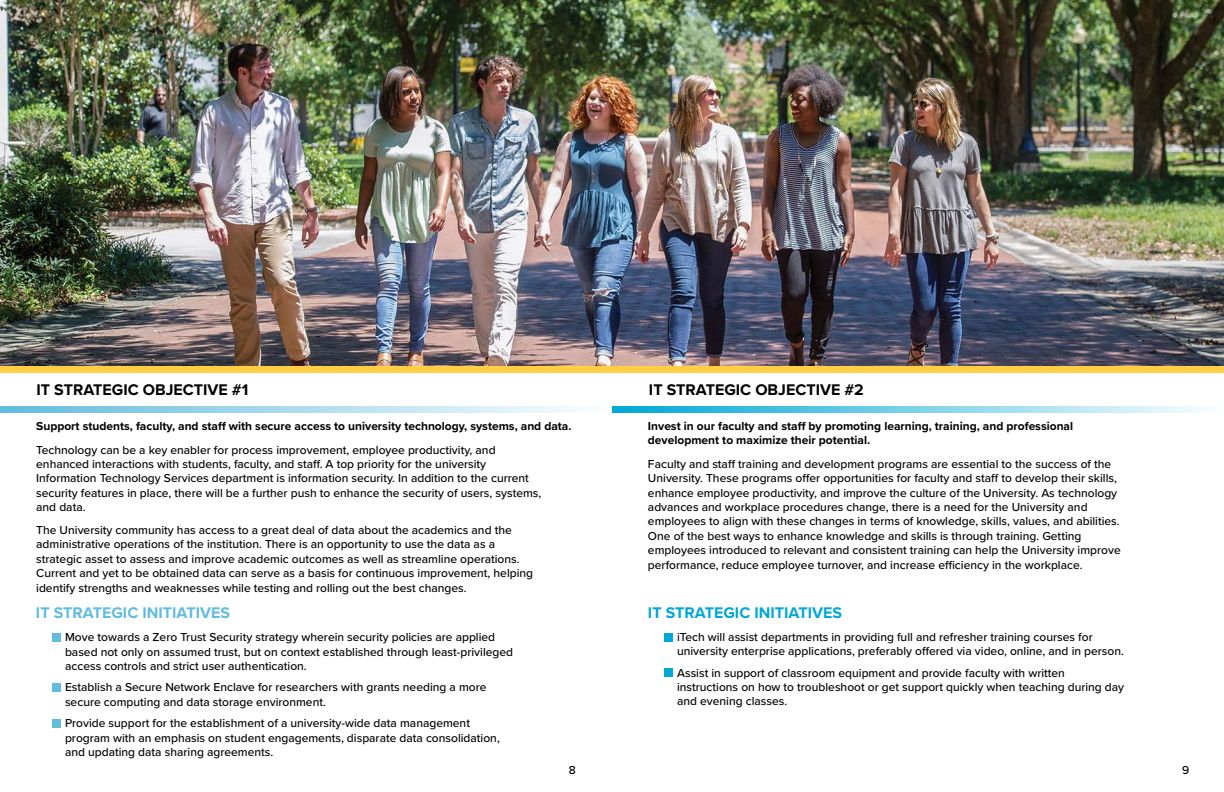
<style>
.page{position:relative;width:1224px;height:792px;background:#fff}
.page>*{position:absolute;margin:0;border:0;box-sizing:border-box;transform-origin:0 0}
.t1{font:700 16px "Proxima Nova";color:#000}
.t2{font:700 16px "Proxima Nova";color:#61bcde}
.t3{font:700 16px "Proxima Nova";color:#00a8d5}
.t4{font:500 12px/14.4px "Proxima Nova";color:#000}
.t5{font:700 12px/14.4px "Proxima Nova";color:#000}
</style>
<div class="page">
<img style="left:0;top:0;width:1224px;height:366px">
<div style="left:0;top:366px;width:1224px;height:7px;background:#ffd046"></div>
<svg style="left:0;top:407px;width:576px;height:6px"></svg>
<svg style="left:612px;top:407px;width:591px;height:6px"></svg>
<div style="left:52px;top:633px;width:8px;height:9px;background:#61bcde"></div>
<div style="left:664px;top:633px;width:8px;height:8px;background:#00a8d5"></div>
<div style="left:52px;top:683px;width:8px;height:9px;background:#61bcde"></div>
<div style="left:664px;top:668px;width:8px;height:9px;background:#00a8d5"></div>
<div style="left:52px;top:719px;width:8px;height:9px;background:#61bcde"></div>
<h1 class="t1" style="left:36px;top:378px;width:213px">IT STRATEGIC OBJECTIVE #1</h1>
<h1 class="t1" style="left:649px;top:378px;width:216px">IT STRATEGIC OBJECTIVE #2</h1>
<p class="t5" style="left:36px;top:418px;width:537px">Support students, faculty, and staff with secure access to university technology, systems, and data.</p>
<p class="t4" style="left:36px;top:442px;width:507px">Technology can be a key enabler for process improvement, employee productivity, and enhanced interactions with students, faculty, and staff. A top priority for the university Information Technology Services department is information security. In addition to the current security features in place, there will be a further push to enhance the security of users, systems, and data.</p>
<p class="t4" style="left:36px;top:522px;width:498px">The University community has access to a great deal of data about the academics and the administrative operations of the institution. There is an opportunity to use the data as a strategic asset to assess and improve academic outcomes as well as streamline operations.<br>Current and yet to be obtained data can serve as a basis for continuous improvement, helping identify strengths and weaknesses while testing and rolling out the best changes.</p>
<p class="t5" style="left:648px;top:418px;width:427px">Invest in our faculty and staff by promoting learning, training, and professional development to maximize their potential.</p>
<p class="t4" style="left:648px;top:456px;width:474px">Faculty and staff training and development programs are essential to the success of the University. These programs offer opportunities for faculty and staff to develop their skills, enhance employee productivity, and improve the culture of the University. As technology advances and workplace procedures change, there is a need for the University and employees to align with these changes in terms of knowledge, skills, values, and abilities.<br>One of the best ways to enhance knowledge and skills is through training. Getting employees introduced to relevant and consistent training can help the University improve performance, reduce employee turnover, and increase efficiency in the workplace.</p>
<h1 class="t2" style="left:36px;top:601px;width:196px">IT STRATEGIC INITIATIVES</h1>
<h1 class="t3" style="left:648px;top:601px;width:196px">IT STRATEGIC INITIATIVES</h1>
<p class="t4" style="left:65px;top:630px;width:450px">Move towards a Zero Trust Security strategy wherein security policies are applied based not only on assumed trust, but on context established through least-privileged access controls and strict user authentication.</p>
<p class="t4" style="left:677px;top:629px;width:448px">iTech will assist departments in providing full and refresher training courses for university enterprise applications, preferably offered via video, online, and in person.</p>
<p class="t4" style="left:677px;top:665px;width:449px">Assist in support of classroom equipment and provide faculty with written instructions on how to troubleshoot or get support quickly when teaching during day and evening classes.</p>
<p class="t4" style="left:65px;top:680px;width:423px">Establish a Secure Network Enclave for researchers with grants needing a more secure computing and data storage environment.</p>
<p class="t4" style="left:65px;top:716px;width:436px">Provide support for the establishment of a university-wide data management program with an emphasis on student engagements, disparate data consolidation, and updating data sharing agreements.</p>
<p class="t4" style="left:569px;top:763px;width:9px">8</p>
<p class="t4" style="left:1182px;top:763px;width:9px">9</p>
</div>
